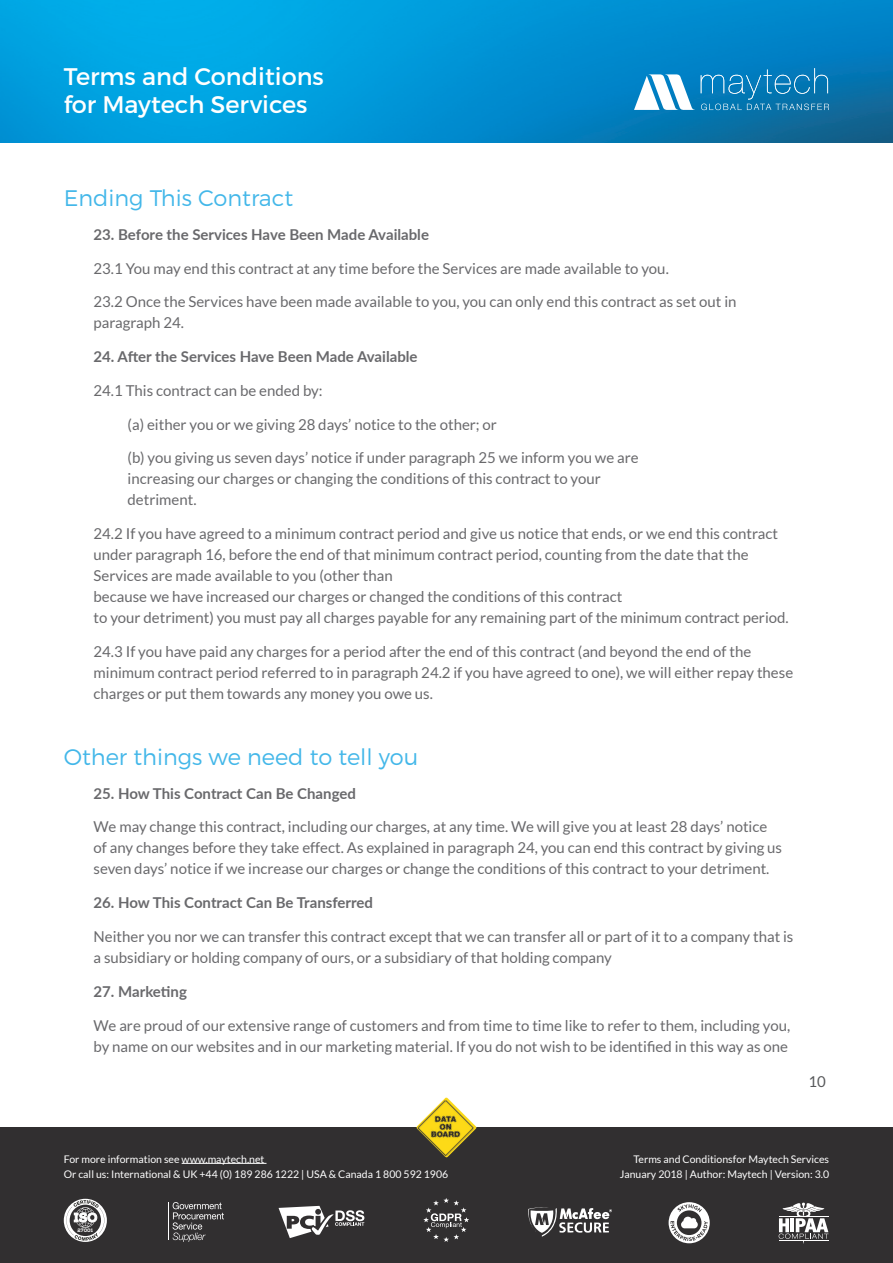
<style>
.page{position:relative;width:893px;height:1263px;background:#fff}
.page>*{position:absolute;margin:0;border:0;box-sizing:border-box;transform-origin:0 0}
.t1{font:24px/28.5px "Montserrat";color:#fff}
.MAIN_SECTION_HEADER{font:300 22.5px "Montserrat";color:#43b7e9}
.MAIN_SECTION_HEADER-2{font:15px/21px "Lato";color:#69696c}
.MAIN_SECTION_HEADER-3{font:700 15px "Lato";color:#69696c}
.t2{font:15px "Lato";color:#57585a}
.t3{font:10.5px/15px "Lato";color:#fff}
.t4{font:800 4.95px "Nexa Slab";color:#fff}
</style>
<div class="page">
<img style="left:0;top:0;width:893px;height:142px">
<svg style="left:634px;top:68px;width:195px;height:42px;background:#3b97c8"></svg>
<div style="left:0;top:1127px;width:893px;height:136px;background:#312f30"></div>
<svg style="left:669px;top:1202px;width:41px;height:41px"></svg>
<hr style="left:168px;top:1202px;width:1px;height:38px;background:#fff">
<svg style="left:173px;top:1202px;width:51px;height:40px"></svg>
<svg style="left:279px;top:1206px;width:85px;height:32px"></svg>
<svg style="left:528px;top:1207px;width:84px;height:30px"></svg>
<svg style="left:779px;top:1202px;width:49px;height:42px"></svg>
<svg style="left:423px;top:1198px;width:46px;height:44px"></svg>
<hr style="left:182px;top:1163px;width:84px;height:1px;background:#fff">
<svg style="left:64px;top:1199px;width:43px;height:43px"></svg>
<img style="left:416px;top:1097px;width:61px;height:61px">
<h1 class="t1" style="left:64px;top:62px;width:262px">Terms and Conditions for Maytech Services</h1>
<p class="MAIN_SECTION_HEADER" style="left:64px;top:184px;width:231px">Ending This Contract</p>
<p class="MAIN_SECTION_HEADER-3" style="left:94px;top:223px;width:337px">23. Before the Services Have Been Made Available</p>
<p class="MAIN_SECTION_HEADER-2" style="left:94px;top:258px;width:577px">23.1 You may end this contract at any time before the Services are made available to you.</p>
<p class="MAIN_SECTION_HEADER-2" style="left:94px;top:291px;width:644px">23.2 Once the Services have been made available to you, you can only end this contract as set out in paragraph 24.</p>
<p class="MAIN_SECTION_HEADER-3" style="left:94px;top:346px;width:326px">24. After the Services Have Been Made Available</p>
<p class="MAIN_SECTION_HEADER-2" style="left:94px;top:380px;width:231px">24.1 This contract can be ended by:</p>
<p class="MAIN_SECTION_HEADER-2" style="left:128px;top:414px;width:371px">(a) either you or we giving 28 days’ notice to the other; or</p>
<p class="MAIN_SECTION_HEADER-2" style="left:128px;top:447px;width:513px">(b) you giving us seven days’ notice if under paragraph 25 we inform you we are increasing our charges or changing the conditions of this contract to your detriment.</p>
<p class="MAIN_SECTION_HEADER-2" style="left:94px;top:523px;width:697px">24.2 If you have agreed to a minimum contract period and give us notice that ends, or we end this contract under paragraph 16, before the end of that minimum contract period, counting from the date that the Services are made available to you (other than<br>because we have increased our charges or changed the conditions of this contract<br>to your detriment) you must pay all charges payable for any remaining part of the minimum contract period.</p>
<p class="MAIN_SECTION_HEADER-2" style="left:94px;top:641px;width:701px">24.3 If you have paid any charges for a period after the end of this contract (and beyond the end of the minimum contract period referred to in paragraph 24.2 if you have agreed to one), we will either repay these charges or put them towards any money you owe us.</p>
<p class="MAIN_SECTION_HEADER" style="left:64px;top:743px;width:356px">Other things we need to tell you</p>
<p class="MAIN_SECTION_HEADER-3" style="left:94px;top:782px;width:264px">25. How This Contract Can Be Changed</p>
<p class="MAIN_SECTION_HEADER-2" style="left:94px;top:816px;width:690px">We may change this contract, including our charges, at any time. We will give you at least 28 days’ notice of any changes before they take effect. As explained in paragraph 24, you can end this contract by giving us seven days’ notice if we increase our charges or change the conditions of this contract to your detriment.</p>
<p class="MAIN_SECTION_HEADER-3" style="left:94px;top:892px;width:281px">26. How This Contract Can Be Transferred</p>
<p class="MAIN_SECTION_HEADER-2" style="left:94px;top:926px;width:701px">Neither you nor we can transfer this contract except that we can transfer all or part of it to a company that is a subsidiary or holding company of ours, or a subsidiary of that holding company</p>
<p class="MAIN_SECTION_HEADER-3" style="left:94px;top:980px;width:95px">27. Marketing</p>
<p class="MAIN_SECTION_HEADER-2" style="left:94px;top:1014px;width:698px">We are proud of our extensive range of customers and from time to time like to refer to them, including you, by name on our websites and in our marketing material. If you do not wish to be identified in this way as one</p>
<p class="t2" style="left:808px;top:1073px;width:19px">10</p>
<p class="t3" style="left:64px;top:1151px;width:386px">For more information see www.maytech.net<br>Or call us: International &amp; UK +44 (0) 189 286 1222 | USA &amp; Canada 1 800 592 1906</p>
<p class="t3" style="left:620px;top:1151px;width:211px;text-align:right">Terms and Conditionsfor Maytech Services<br>January 2018 | Author: Maytech | Version: 3.0</p>
<p class="t4" style="left:78px;top:1227px;width:17px">27001</p>
</div>
